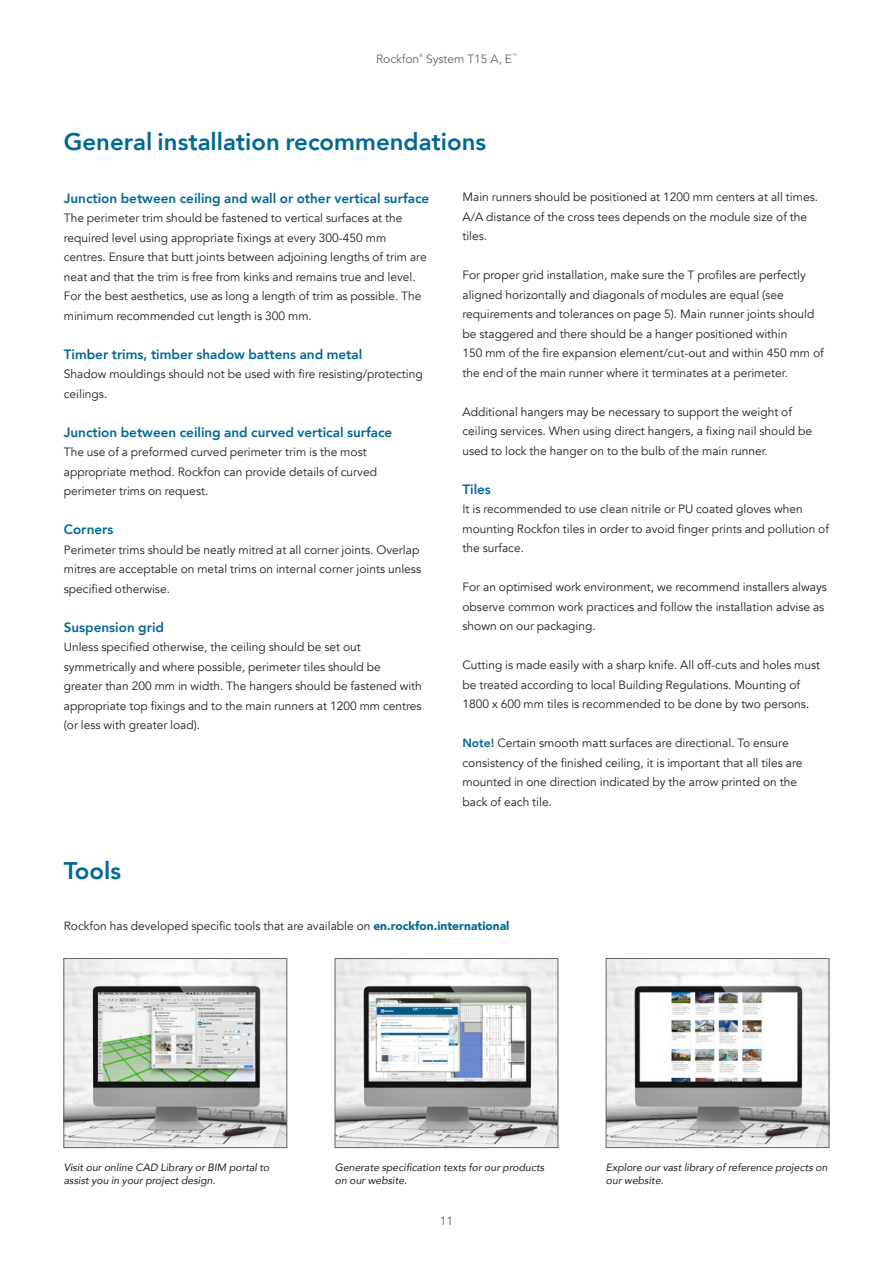
<style>
.page{position:relative;width:893px;height:1263px;background:#fff}
.page>*{position:absolute;margin:0;border:0;box-sizing:border-box;transform-origin:0 0}
.t1{font:800 24px "Avenir";color:#006893}
.t2{font:800 13.5px "Avenir";color:#006893}
.t3{font:12px/19.5px "Avenir";color:#231f20}
.t4{font:12px "Avenir";color:#636466}
.t5{font:italic 10.5px/12.6px "Avenir";color:#231f20}
.t6{font:4.8px "Avenir";color:#636466}
.s1{font-weight:800;color:#006893}
.s2{font-weight:900;color:#006893}
</style>
<div class="page">
<img style="left:66px;top:960px;width:219px;height:186px">
<div style="left:64px;top:958px;width:223px;height:190px;border:1px solid #636466"></div>
<img style="left:608px;top:960px;width:219px;height:186px">
<div style="left:606px;top:958px;width:223px;height:190px;border:1px solid #636466"></div>
<img style="left:337px;top:960px;width:219px;height:186px">
<div style="left:335px;top:958px;width:223px;height:190px;border:1px solid #636466"></div>
<p class="t4" style="left:376px;top:52px;width:45px">Rockfon</p>
<p class="t6" style="left:419px;top:53px;width:5px">®</p>
<p class="t4" style="left:426px;top:52px;width:88px">System T15 A, E</p>
<p class="t6" style="left:512px;top:53px;width:6px">™</p>
<h1 class="t1" style="left:64px;top:123px;width:424px">General installation recommendations</h1>
<p class="t2" style="left:64px;top:188px;width:367px">Junction between ceiling and wall or other vertical surface</p>
<p class="t3" style="left:64px;top:209px;width:364px">The perimeter trim should be fastened to vertical surfaces at the required level using appropriate fixings at every 300-450 mm centres. Ensure that butt joints between adjoining lengths of trim are neat and that the trim is free from kinks and remains true and level.<br>For the best aesthetics, use as long a length of trim as possible. The minimum recommended cut length is 300 mm.</p>
<p class="t2" style="left:64px;top:344px;width:300px">Timber trims, timber shadow battens and metal</p>
<p class="t3" style="left:64px;top:365px;width:360px">Shadow mouldings should not be used with fire resisting/protecting ceilings.</p>
<p class="t2" style="left:64px;top:422px;width:330px">Junction between ceiling and curved vertical surface</p>
<p class="t3" style="left:64px;top:443px;width:315px">The use of a preformed curved perimeter trim is the most appropriate method. Rockfon can provide details of curved perimeter trims on request.</p>
<p class="t2" style="left:64px;top:519px;width:51px">Corners</p>
<p class="t3" style="left:64px;top:540px;width:359px">Perimeter trims should be neatly mitred at all corner joints. Overlap mitres are acceptable on metal trims on internal corner joints unless specified otherwise.</p>
<p class="t2" style="left:64px;top:617px;width:102px">Suspension grid</p>
<p class="t3" style="left:64px;top:638px;width:360px">Unless specified otherwise, the ceiling should be set out symmetrically and where possible, perimeter tiles should be greater than 200 mm in width. The hangers should be fastened with appropriate top fixings and to the main runners at 1200 mm centres (or less with greater load).</p>
<h1 class="t1" style="left:64px;top:852px;width:59px">Tools</h1>
<p class="t3" style="left:462px;top:188px;width:357px">Main runners should be positioned at 1200 mm centers at all times.<br>A/A distance of the cross tees depends on the module size of the tiles.</p>
<p class="t3" style="left:462px;top:266px;width:363px">For proper grid installation, make sure the T profiles are perfectly aligned horizontally and diagonals of modules are equal (see requirements and tolerances on page 5). Main runner joints should be staggered and there should be a hanger positioned within<br>150 mm of the fire expansion element/cut-out and within 450 mm of the end of the main runner where it terminates at a perimeter.</p>
<p class="t3" style="left:462px;top:402px;width:351px">Additional hangers may be necessary to support the weight of ceiling services. When using direct hangers, a fixing nail should be used to lock the hanger on to the bulb of the main runner.</p>
<p class="t2" style="left:462px;top:479px;width:30px">Tiles</p>
<p class="t3" style="left:462px;top:500px;width:368px">It is recommended to use clean nitrile or PU coated gloves when mounting Rockfon tiles in order to avoid finger prints and pollution of the surface.</p>
<p class="t3" style="left:462px;top:578px;width:366px">For an optimised work environment, we recommend installers always observe common work practices and follow the installation advise as shown on our packaging.</p>
<p class="t3" style="left:462px;top:656px;width:359px">Cutting is made easily with a sharp knife. All off-cuts and holes must be treated according to local Building Regulations. Mounting of<br>1800 x 600 mm tiles is recommended to be done by two persons.</p>
<p class="t3" style="left:462px;top:734px;width:342px"><span class="s1">Note!</span> Certain smooth matt surfaces are directional. To ensure consistency of the finished ceiling, it is important that all tiles are mounted in one direction indicated by the arrow printed on the back of each tile.</p>
<p class="t3" style="left:64px;top:916px;width:447px">Rockfon has developed specific tools that are available on <span class="s2">en.rockfon.international</span></p>
<p class="t5" style="left:335px;top:1161px;width:211px">Generate specification texts for our products on our website.</p>
<p class="t5" style="left:64px;top:1161px;width:207px">Visit our online CAD Library or BIM portal to assist you in your project design.</p>
<p class="t5" style="left:606px;top:1161px;width:223px">Explore our vast library of reference projects on our website.</p>
<p class="t4" style="left:440px;top:1213px;width:15px">11</p>
</div>
